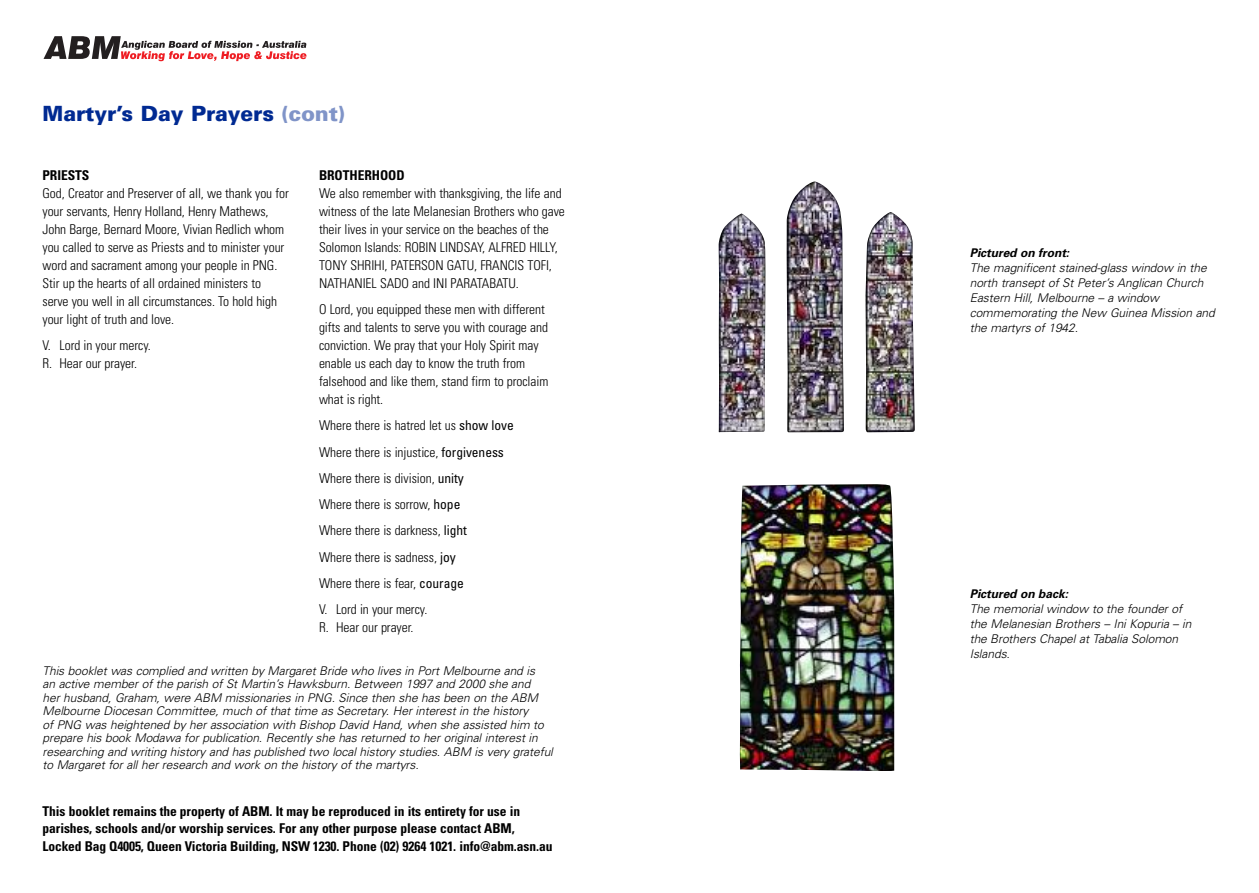
<style>
.page{position:relative;width:1259px;height:893px;background:#fff}
.page>*{position:absolute;margin:0;border:0;box-sizing:border-box;transform-origin:0 0}
.t1{font:900 21px "Univers";letter-spacing:-.005em;color:#002a92}
.t2{font:300 condensed 13.5px/18px "Univers";letter-spacing:-.005em;color:#000}
.t3{font:700 condensed 13.5px/17.2px "Univers";letter-spacing:-.005em;color:#000}
.t4{font:italic 300 12px/13.5px "Univers";letter-spacing:-.005em;color:#000}
.t5{font:italic 700 12px "Univers";letter-spacing:-.005em;color:#000}
.s1{color:#8094c8}
.s2{font-weight:400}
</style>
<div class="page">
<svg style="left:44px;top:36px;width:262px;height:25px"></svg>
<img style="left:718px;top:181px;width:197px;height:252px">
<img style="left:739px;top:484px;width:155px;height:287px">
<h1 class="t1" style="left:43px;top:106px;width:304px">Martyr’s Day Prayers <span class="s1">(cont)</span></h1>
<p class="t3" style="left:43px;top:168px;width:48px">PRIESTS</p>
<p class="t2" style="left:43px;top:185px;width:248px">God, Creator and Preserver of all, we thank you for your servants, Henry Holland, Henry Mathews, John Barge, Bernard Moore, Vivian Redlich whom you called to serve as Priests and to minister your word and sacrament among your people in PNG.<br>Stir up the hearts of all ordained ministers to serve you well in all circumstances. To hold high your light of truth and love.</p>
<p class="t2" style="left:43px;top:337px;width:110px">V. Lord in your mercy.<br>R. Hear our prayer.</p>
<p class="t3" style="left:319px;top:168px;width:87px">BROTHERHOOD</p>
<p class="t2" style="left:319px;top:185px;width:247px">We also remember with thanksgiving, the life and witness of the late Melanesian Brothers who gave their lives in your service on the beaches of the Solomon Islands: ROBIN LINDSAY, ALFRED HILLY, TONY SHRIHI, PATERSON GATU, FRANCIS TOFI, NATHANIEL SADO and INI PARATABATU.</p>
<p class="t2" style="left:319px;top:301px;width:231px">O Lord, you equipped these men with different gifts and talents to serve you with courage and conviction. We pray that your Holy Spirit may enable us each day to know the truth from falsehood and like them, stand firm to proclaim what is right.</p>
<p class="t2" style="left:319px;top:414px;width:196px;line-height:26.2px">Where there is hatred let us <span class="s2">show love<br></span>Where there is injustice, <span class="s2">forgiveness<br></span>Where there is division, <span class="s2">unity<br></span>Where there is sorrow, <span class="s2">hope<br></span>Where there is darkness, <span class="s2">light<br></span>Where there is sadness, <span class="s2">joy<br></span>Where there is fear, <span class="s2">courage<br></span>V. Lord in your mercy.</p>
<p class="t2" style="left:319px;top:619px;width:96px">R. Hear our prayer.</p>
<p class="t4" style="left:43px;top:665px;width:512px">This booklet was complied and written by Margaret Bride who lives in Port Melbourne and is<br>an active member of the parish of St Martin’s Hawksburn. Between 1997 and 2000 she and<br>her husband, Graham, were ABM missionaries in PNG. Since then she has been on the ABM Melbourne Diocesan Committee, much of that time as Secretary. Her interest in the history<br>of PNG was heightened by her association with Bishop David Hand, when she assisted him to prepare his book Modawa for publication. Recently she has returned to her original interest in researching and writing history and has published two local history studies. ABM is very grateful to Margaret for all her research and work on the history of the martyrs.</p>
<p class="t3" style="left:43px;top:804px;width:511px">This booklet remains the property of ABM. It may be reproduced in its entirety for use in parishes, schools and/or worship services. For any other purpose please contact ABM,<br>Locked Bag Q4005, Queen Victoria Building, NSW 1230. Phone (02) 9264 1021. info@abm.asn.au</p>
<p class="t5" style="left:969px;top:249px;width:101px">Pictured on front:</p>
<p class="t4" style="left:969px;top:262px;width:247px;line-height:15px">The magnificent stained-glass window in the north transept of St Peter’s Anglican Church Eastern Hill, Melbourne – a window commemorating the New Guinea Mission and the martyrs of 1942.</p>
<p class="t5" style="left:969px;top:590px;width:100px">Pictured on back:</p>
<p class="t4" style="left:969px;top:603px;width:223px;line-height:15px">The memorial window to the founder of the Melanesian Brothers – Ini Kopuria – in the Brothers Chapel at Tabalia Solomon<br>Islands.</p>
</div>
